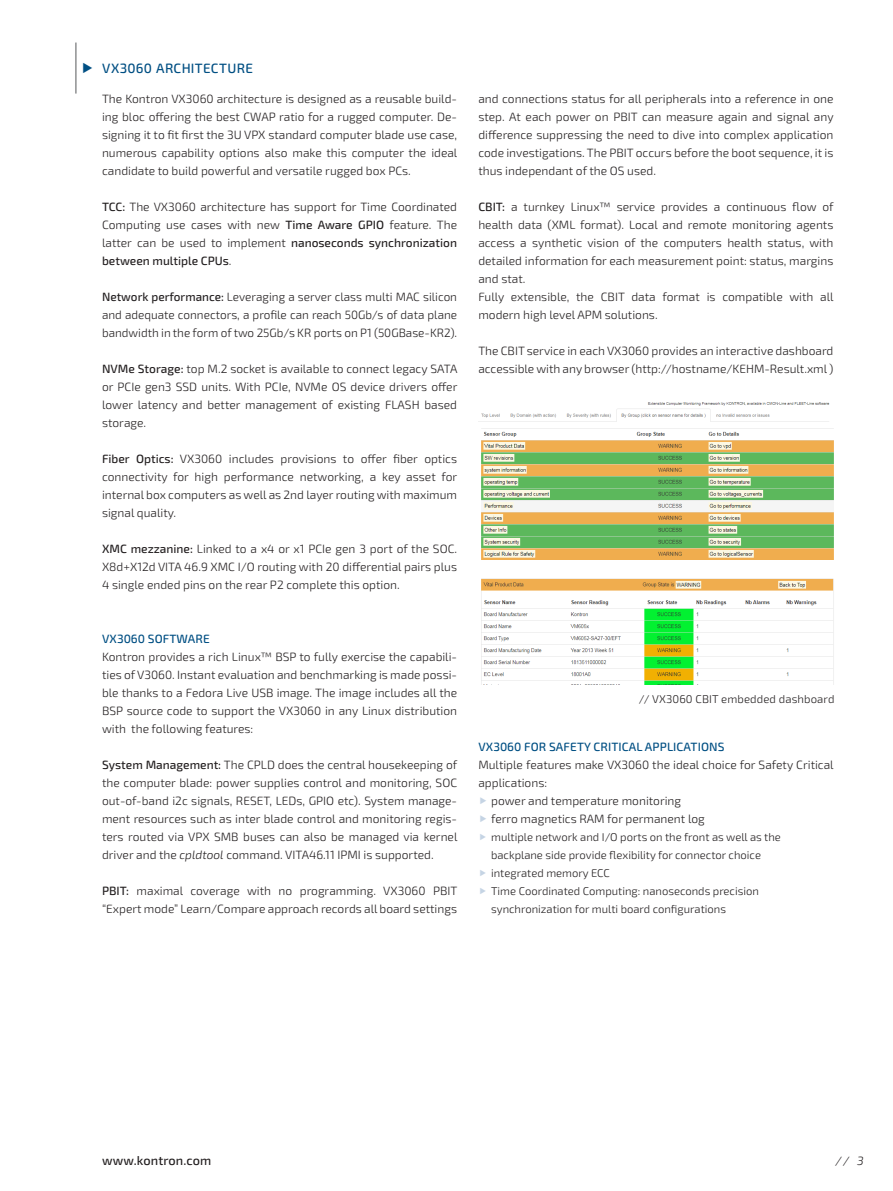
<style>
.page{position:relative;width:893px;height:1191px;background:#fff}
.page>*{position:absolute;margin:0;border:0;box-sizing:border-box;transform-origin:0 0}
.Product_name_9_12pt{font:500 13.5px "Sn T";letter-spacing:.02em;color:#004f83}
.t1{font:500 12.75px "Sn T";letter-spacing:.01em;color:#231f20}
.Copy_8_12pt_fully_al{font:300 12px/18px "Sn T";color:#231f20;text-align:justify}
.Copy_8_12pt_fully_al-2{font:500 12px "Sn T";letter-spacing:.01em;color:#004f83}
.t2{font:italic 300 12px "Sn T";color:#231f20}
.Copy_9_12pt_fully_al{font:300 11.25px/18px "Sn T";color:#231f20}
.s1{font-weight:500}
.s2{font-style:italic}
</style>
<div class="page">
<img style="left:478px;top:402px;width:356px;height:282px">
<hr style="left:76px;top:43px;width:1px;height:51px;background:#57585a">
<p class="Product_name_9_12pt" style="left:102px;top:60px;width:152px">VX3060 ARCHITECTURE</p>
<p class="Copy_8_12pt_fully_al" style="left:102px;top:90px;width:357px">The Kontron VX3060 architecture is designed as a reusable build&shy;ing bloc offering the best CWAP ratio for a rugged computer. De&shy;signing it to fit first the 3U VPX standard computer blade use case, numerous capability options also make this computer the ideal candidate to build powerful and versatile rugged box PCs.</p>
<p class="Copy_8_12pt_fully_al" style="left:102px;top:198px;width:357px"><span class="s1">TCC:</span> The VX3060 architecture has support for Time Coordinated Computing use cases with new <span class="s1">Time Aware GPIO</span> feature. The latter can be used to implement <span class="s1">nanoseconds synchronization between multiple CPUs</span>.</p>
<p class="Copy_8_12pt_fully_al" style="left:102px;top:288px;width:357px"><span class="s1">Network performance:</span> Leveraging a server class multi MAC silicon and adequate connectors, a profile can reach 50Gb/s of data plane bandwidth in the form of two 25Gb/s KR ports on P1 (50GBase-KR2).</p>
<p class="Copy_8_12pt_fully_al" style="left:102px;top:360px;width:357px"><span class="s1">NVMe Storage:</span> top M.2 socket is available to connect legacy SATA or PCIe gen3 SSD units. With PCIe, NVMe OS device drivers offer lower latency and better management of existing FLASH based storage.</p>
<p class="Copy_8_12pt_fully_al" style="left:102px;top:450px;width:357px"><span class="s1">Fiber Optics:</span> VX3060 includes provisions to offer fiber optics connectivity for high performance networking, a key asset for internal box computers as well as 2nd layer routing with maximum signal quality.</p>
<p class="Copy_8_12pt_fully_al" style="left:102px;top:540px;width:357px"><span class="s1">XMC mezzanine:</span> Linked to a x4 or x1 PCIe gen 3 port of the SOC.<br>X8d+X12d VITA 46.9 XMC I/O routing with 20 differential pairs plus 4 single ended pins on the rear P2 complete this option.</p>
<p class="Copy_8_12pt_fully_al-2" style="left:102px;top:631px;width:109px">VX3060 SOFTWARE</p>
<p class="Copy_8_12pt_fully_al" style="left:102px;top:648px;width:357px">Kontron provides a rich Linux™ BSP to fully exercise the capabili&shy;ties of V3060. Instant evaluation and benchmarking is made possi&shy;ble thanks to a Fedora Live USB image. The image includes all the BSP source code to support the VX3060 in any Linux distribution with the following features:</p>
<p class="Copy_8_12pt_fully_al" style="left:102px;top:756px;width:357px"><span class="s1">System Management:</span> The CPLD does the central housekeeping of the computer blade: power supplies control and monitoring, SOC out-of-band i2c signals, RESET, LEDs, GPIO etc). System manage&shy;ment resources such as inter blade control and monitoring regis&shy;ters routed via VPX SMB buses can also be managed via kernel driver and the <span class="s2">cpldtool</span> command. VITA46.11 IPMI is supported.</p>
<p class="Copy_8_12pt_fully_al" style="left:102px;top:882px;width:357px"><span class="s1">PBIT:</span> maximal coverage with no programming. VX3060 PBIT “Expert mode” Learn/Compare approach records all board settings</p>
<p class="Copy_8_12pt_fully_al" style="left:478px;top:90px;width:357px">and connections status for all peripherals into a reference in one step. At each power on PBIT can measure again and signal any difference suppressing the need to dive into complex application code investigations. The PBIT occurs before the boot sequence, it is thus independant of the OS used.</p>
<p class="Copy_8_12pt_fully_al" style="left:478px;top:198px;width:357px"><span class="s1">CBIT:</span> a turnkey Linux™ service provides a continuous flow of health data (XML format). Local and remote monitoring agents access a synthetic vision of the computers health status, with detailed information for each measurement point: status, margins and stat.</p>
<p class="Copy_8_12pt_fully_al" style="left:478px;top:288px;width:357px">Fully extensible, the CBIT data format is compatible with all modern high level APM solutions.</p>
<p class="Copy_8_12pt_fully_al" style="left:478px;top:342px;width:357px">The CBIT service in each VX3060 provides an interactive dashboard accessible with any browser (http://hostname/KEHM-Result.xml )</p>
<p class="Copy_9_12pt_fully_al" style="left:639px;top:690px;width:197px">// VX3060 CBIT embedded dashboard</p>
<p class="Copy_8_12pt_fully_al-2" style="left:478px;top:739px;width:248px">VX3060 FOR SAFETY CRITICAL APPLICATIONS</p>
<p class="Copy_8_12pt_fully_al" style="left:478px;top:756px;width:357px">Multiple features make VX3060 the ideal choice for Safety Critical applications:</p>
<p class="Copy_8_12pt_fully_al" style="left:491px;top:792px;width:192px">power and temperature monitoring</p>
<p class="Copy_8_12pt_fully_al" style="left:491px;top:810px;width:215px">ferro magnetics RAM for permanent log</p>
<p class="Copy_9_12pt_fully_al" style="left:491px;top:828px;width:291px">multiple network and I/O ports on the front as well as the backplane side provide flexibility for connector choice</p>
<p class="Copy_9_12pt_fully_al" style="left:491px;top:864px;width:120px">integrated memory ECC</p>
<p class="Copy_9_12pt_fully_al" style="left:491px;top:882px;width:269px">Time Coordinated Computing: nanoseconds precision synchronization for multi board configurations</p>
<p class="t1" style="left:102px;top:1153px;width:111px">www.kontron.com</p>
<p class="t2" style="left:836px;top:1153px;width:29px">// 3</p>
</div>
